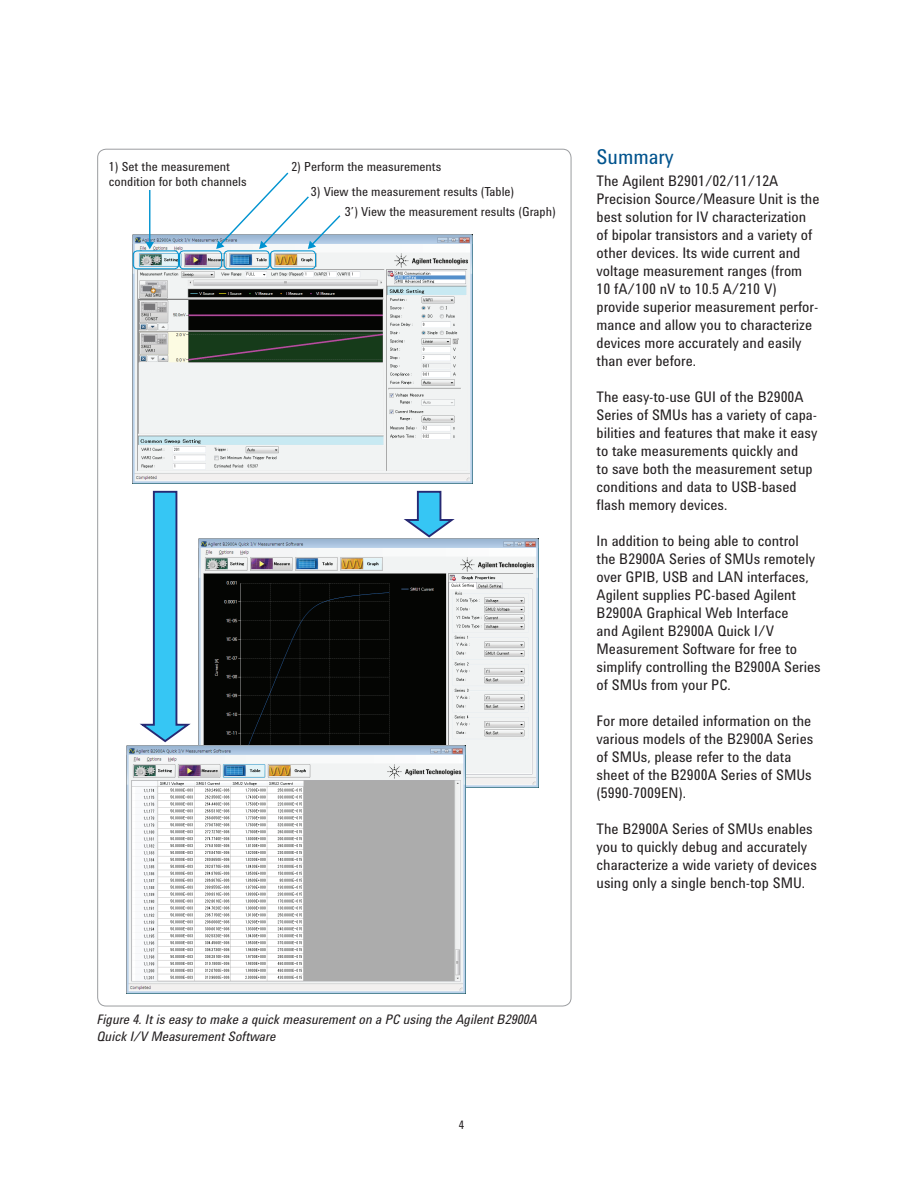
<style>
.page{position:relative;width:918px;height:1188px;background:#fff}
.page>*{position:absolute;margin:0;border:0;box-sizing:border-box;transform-origin:0 0}
.Body_Text{font:21px "Agilent Condensed CFF";color:#00538d}
.Body_Text-2{font:15px/18px "Agilent Condensed CFF";color:#231f20}
.Captions_for_Figures{font:italic 13.5px/16.5px "Agilent Condensed CFF";color:#231f20}
.t1{font:12.9px/19.5px "Agilent Condensed CFF";color:#231f20}
.t2{font:12px "Agilent Condensed CFF";color:#231f20}
</style>
<div class="page">
<img style="left:133px;top:235px;width:339px;height:249px">
<svg style="left:401px;top:490px;width:57px;height:49px"></svg>
<svg style="left:139px;top:490px;width:52px;height:253px"></svg>
<img style="left:199px;top:539px;width:339px;height:248px">
<img style="left:126px;top:745px;width:340px;height:249px">
<div style="left:270px;top:250px;width:46px;height:19px;border:1px solid #0093d0;border-radius:4px"></div>
<div style="left:224px;top:250px;width:46px;height:19px;border:1px solid #0093d0;border-radius:4px"></div>
<div style="left:133px;top:250px;width:46px;height:19px;border:1px solid #0093d0;border-radius:4px"></div>
<div style="left:179px;top:250px;width:43px;height:19px;border:1px solid #0093d0;border-radius:4px"></div>
<svg style="left:216px;top:172px;width:126px;height:77px"></svg>
<hr style="left:149px;top:190px;width:1px;height:53px;background:#0093d0">
<svg style="left:146px;top:242px;width:8px;height:7px"></svg>
<p class="t1" style="left:109px;top:158px;width:139px;line-height:15.5px">1) Set the measurement condition for both channels</p>
<p class="t1" style="left:291px;top:156px;width:151px">2) Perform the measurements</p>
<p class="t1" style="left:345px;top:181px;width:212px;text-indent:-34px">3) View the measurement results (Table)<br>3’) View the measurement results (Graph)</p>
<p class="Body_Text" style="left:597px;top:141px;width:79px">Summary</p>
<p class="Body_Text-2" style="left:597px;top:171px;width:224px">The Agilent B2901/02/11/12A Precision Source/Measure Unit is the best solution for IV characterization of bipolar transistors and a variety of other devices. Its wide current and voltage measurement ranges (from 10 fA/100 nV to 10.5 A/210 V) provide superior measurement perfor&shy;mance and allow you to characterize devices more accurately and easily than ever before.</p>
<p class="Body_Text-2" style="left:597px;top:387px;width:222px">The easy-to-use GUI of the B2900A<br>Series of SMUs has a variety of capa&shy;bilities and features that make it easy to take measurements quickly and<br>to save both the measurement setup conditions and data to USB-based flash memory devices.</p>
<p class="Body_Text-2" style="left:597px;top:531px;width:226px">In addition to being able to control the B2900A Series of SMUs remotely over GPIB, USB and LAN interfaces,<br>Agilent supplies PC-based Agilent<br>B2900A Graphical Web Interface<br>and Agilent B2900A Quick I/V<br>Measurement Software for free to simplify controlling the B2900A Series of SMUs from your PC.</p>
<p class="Body_Text-2" style="left:597px;top:711px;width:218px">For more detailed information on the various models of the B2900A Series of SMUs, please refer to the data sheet of the B2900A Series of SMUs (5990-7009EN).</p>
<p class="Body_Text-2" style="left:597px;top:819px;width:222px">The B2900A Series of SMUs enables you to quickly debug and accurately characterize a wide variety of devices using only a single bench-top SMU.</p>
<p class="Captions_for_Figures" style="left:97px;top:1011px;width:442px">Figure 4. It is easy to make a quick measurement on a PC using the Agilent B2900A<br>Quick I/V Measurement Software</p>
<p class="t2" style="left:459px;top:1115px;width:7px">4</p>
</div>
